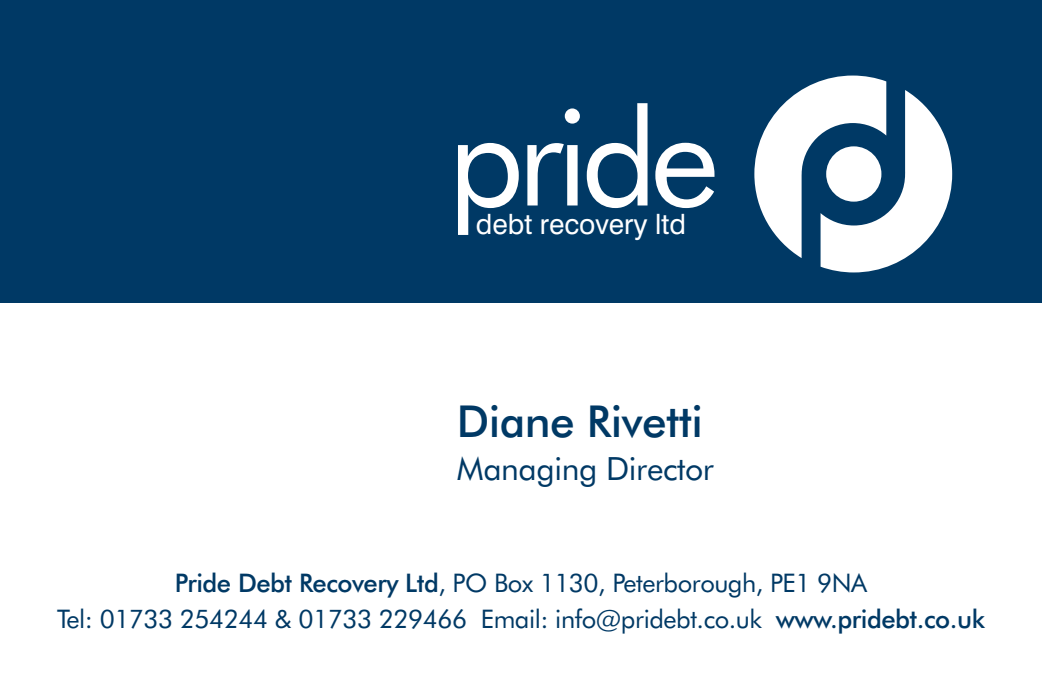
<style>
.page{position:relative;width:1042px;height:691px;background:#fff}
.page>*{position:absolute;margin:0;border:0;box-sizing:border-box;transform-origin:0 0}
.t1{font:135.2px "Futura BT";letter-spacing:-.06em;color:#fff}
.t2{font:500 44px "Futura BT";letter-spacing:-.015em;color:#003965}
.t3{font:32px "Futura BT";letter-spacing:-.01em;color:#003965}
.t4{font:28px "Swiss 721 BT";color:#fff}
.t5{font:25.6px/36px "Futura BT";letter-spacing:-.02em;color:#003965;text-align:center}
.s1{font-weight:500}
</style>
<div class="page">
<div style="left:0;top:0;width:1042px;height:302px;background:#003965"></div>
<svg style="left:754px;top:75px;width:198px;height:197px"></svg>
<h1 class="t1" style="left:447px;top:103px;width:273px">pride</h1>
<p class="t4" style="left:476px;top:214px;width:212px">debt recovery ltd</p>
<h2 class="t2" style="left:457px;top:403px;width:248px">Diane Rivetti</h2>
<p class="t3" style="left:457px;top:456px;width:259px">Managing Director</p>
<p class="t5" style="left:57px;top:566px;width:929px"><span class="s1">Pride Debt Recovery Ltd</span>, PO Box 1130, Peterborough, PE1 9NA<br>Tel: 01733 254244 &amp; 01733 229466 Email: info@pridebt.co.uk <span class="s1">www.pridebt.co.uk</span></p>
</div>
